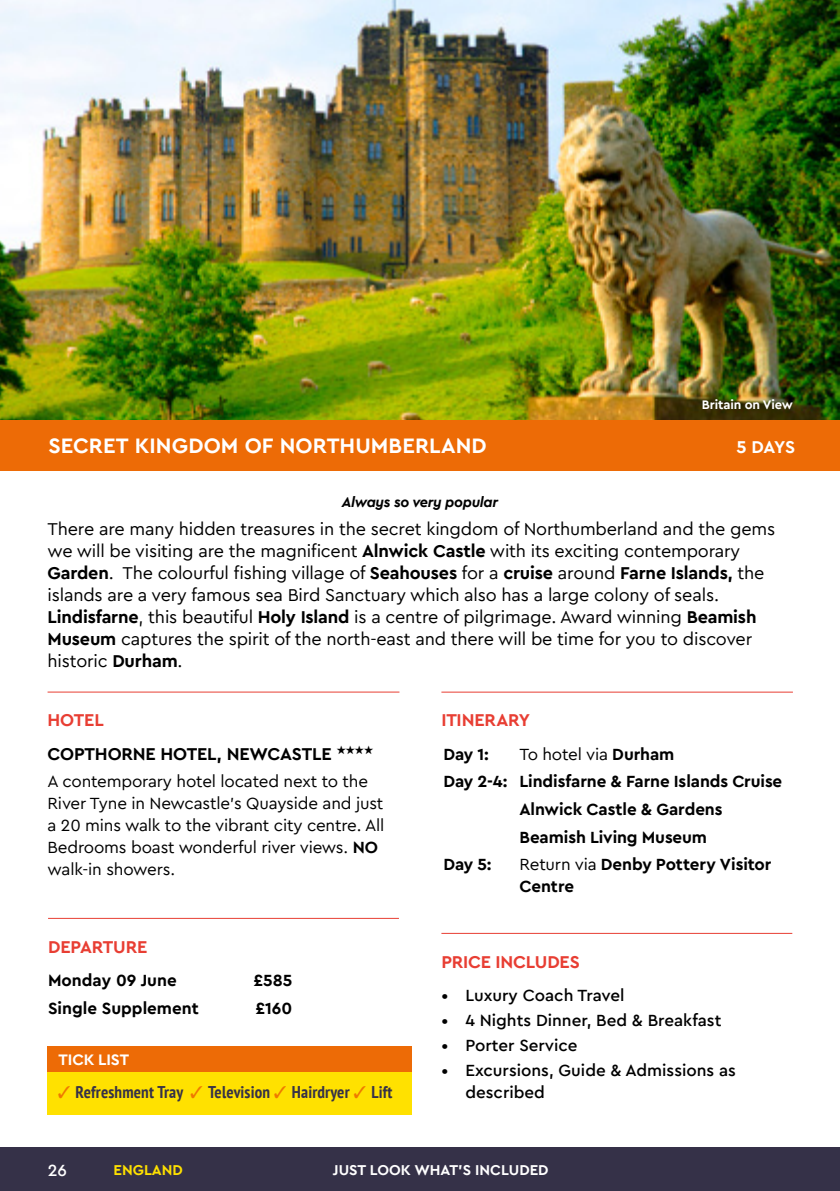
<style>
.page{position:relative;width:840px;height:1191px;background:#fff}
.page>*{position:absolute;margin:0;border:0;box-sizing:border-box;transform-origin:0 0}
.TOUR_destination{font:700 22px "Cera Pro Macmillan";letter-spacing:.005em;color:#fff}
.TOUR_COPY{font:18px/22px "Cera Pro Macmillan";letter-spacing:-.01em;color:#000}
.ORANGE_HEADINGS{font:700 18px "Cera Pro Macmillan";letter-spacing:-.01em;color:#e83e33}
.Web_address_Hotel{font:700 18px "Cera Pro Macmillan";letter-spacing:-.01em;color:#000}
.TOUR_destination-2{font:700 18px "Cera Pro Macmillan";color:#fff}
.Hotel_copy{font:17px/22px "Cera Pro Macmillan";letter-spacing:-.01em;color:#000}
.ITINERARY_copy{font:700 17px/22px "Cera Pro Macmillan";letter-spacing:-.005em;color:#000}
.t1{font:500 17px "Cera Pro Macmillan";color:#000}
.Tick_list_copy{font:700 condensed 17px "PT Sans";letter-spacing:.01em;color:#353148}
.DEPARTURE_COST_Copy{font:700 17px "Cera Pro Macmillan";color:#000}
.ITINERARY_copy-2{font:17px "Cera Pro Macmillan";letter-spacing:-.01em;color:#000}
.t2{font:500 17px "Cera Pro Macmillan";color:#fff}
.Tick_list_heading{font:700 16px "Cera Pro Macmillan";letter-spacing:-.01em;color:#fff}
.Bottom_line_Left{font:700 15px "Cera Pro Macmillan";color:#fff}
.Bottom_line_Left-2{font:700 15px "Cera Pro Macmillan";color:#ffe100}
.TOUR_COPY-2{font:italic 700 14.6px "Cera Pro Macmillan";letter-spacing:-.02em;color:#000}
.WELCOME_PAGE_COPY{font:700 13px "Cera Pro Macmillan";letter-spacing:-.01em;color:#fff}
.s1{font-weight:700}
.s2{font-weight:400}
.s3{color:#ef7900}
</style>
<div class="page">
<div style="left:0;top:1147px;width:839px;height:44px;background:#353148"></div>
<img style="left:0;top:0;width:839px;height:420px">
<div style="left:0;top:420px;width:839px;height:50px;background:#ed6b06"></div>
<hr style="left:48px;top:691px;width:351px;height:1px;background:#e83e33">
<hr style="left:48px;top:918px;width:351px;height:1px;background:#e83e33">
<hr style="left:441px;top:692px;width:351px;height:1px;background:#e83e33">
<hr style="left:441px;top:933px;width:350px;height:1px;background:#e83e33">
<div style="left:47px;top:1072px;width:364px;height:43px;background:#ffe100"></div>
<div style="left:47px;top:1046px;width:364px;height:26px;background:#ed6b06"></div>
<p class="WELCOME_PAGE_COPY" style="left:701px;top:394px;width:92px">Britain on View</p>
<p class="TOUR_destination" style="left:48px;top:428px;width:439px">SECRET KINGDOM OF NORTHUMBERLAND</p>
<p class="TOUR_destination-2" style="left:736px;top:432px;width:60px">5 DAYS</p>
<p class="TOUR_COPY-2" style="left:341px;top:490px;width:158px">Always so very popular</p>
<p class="TOUR_COPY" style="left:48px;top:516px;width:728px">There are many hidden treasures in the secret kingdom of Northumberland and the gems we will be visiting are the magnificent <span class="s1">Alnwick Castle</span> with its exciting contemporary <span class="s1">Garden</span>. The colourful fishing village of <span class="s1">Seahouses</span> for a <span class="s1">cruise</span> around <span class="s1">Farne Islands,</span> the islands are a very famous sea Bird Sanctuary which also has a large colony of seals.</p>
<p class="TOUR_COPY" style="left:48px;top:604px;width:710px"><span class="s1">Lindisfarne</span>, this beautiful <span class="s1">Holy Island</span> is a centre of pilgrimage. Award winning <span class="s1">Beamish<br>Museum</span> captures the spirit of the north-east and there will be time for you to discover historic <span class="s1">Durham</span>.</p>
<p class="ORANGE_HEADINGS" style="left:48px;top:706px;width:58px">HOTEL</p>
<p class="Web_address_Hotel" style="left:48px;top:739px;width:327px">COPTHORNE HOTEL, NEWCASTLE ★★★★</p>
<p class="Hotel_copy" style="left:48px;top:769px;width:338px">A contemporary hotel located next to the River Tyne in Newcastle’s Quayside and just a 20 mins walk to the vibrant city centre. All Bedrooms boast wonderful river views. <span class="s1">NO </span>walk-in showers.</p>
<p class="ORANGE_HEADINGS" style="left:48px;top:932px;width:101px">DEPARTURE</p>
<p class="DEPARTURE_COST_Copy" style="left:48px;top:967px;width:130px">Monday 09 June</p>
<p class="DEPARTURE_COST_Copy" style="left:253px;top:967px;width:40px">£585</p>
<p class="DEPARTURE_COST_Copy" style="left:48px;top:994px;width:152px">Single Supplement</p>
<p class="DEPARTURE_COST_Copy" style="left:255px;top:994px;width:38px">£160</p>
<p class="Tick_list_heading" style="left:59px;top:1047px;width:72px">TICK LIST</p>
<p class="ORANGE_HEADINGS" style="left:441px;top:706px;width:90px">ITINERARY</p>
<p class="ITINERARY_copy" style="left:443px;top:741px;width:47px">Day 1:</p>
<p class="ITINERARY_copy-2" style="left:519px;top:741px;width:156px">To hotel via <span class="s1">Durham</span></p>
<p class="ITINERARY_copy" style="left:443px;top:769px;width:340px">Day 2-4: Lindisfarne &amp; Farne Islands Cruise</p>
<p class="ITINERARY_copy" style="left:519px;top:796px;width:204px">Alnwick Castle &amp; Gardens</p>
<p class="ITINERARY_copy" style="left:519px;top:824px;width:189px">Beamish Living Museum</p>
<p class="ITINERARY_copy" style="left:443px;top:852px;width:50px">Day 5:</p>
<p class="ITINERARY_copy" style="left:519px;top:852px;width:253px"><span class="s2">Return via</span> Denby Pottery Visitor<br>Centre</p>
<p class="ORANGE_HEADINGS" style="left:441px;top:947px;width:140px">PRICE INCLUDES</p>
<p class="t1" style="left:441px;top:982px;width:184px">• Luxury Coach Travel</p>
<p class="t1" style="left:441px;top:1007px;width:281px">• 4 Nights Dinner, Bed &amp; Breakfast</p>
<p class="t1" style="left:441px;top:1032px;width:137px">• Porter Service</p>
<p class="t1" style="left:441px;top:1056px;width:296px">• Excursions, Guide &amp; Admissions as</p>
<p class="Tick_list_copy" style="left:58px;top:1081px;width:336px"><span class="s3">✓</span> Refreshment Tray <span class="s3">✓</span> Television <span class="s3">✓</span> Hairdryer <span class="s3">✓</span> Lift</p>
<p class="t1" style="left:465px;top:1078px;width:81px">described</p>
<p class="t2" style="left:48px;top:1157px;width:21px">26</p>
<p class="Bottom_line_Left-2" style="left:113px;top:1158px;width:71px">ENGLAND</p>
<p class="Bottom_line_Left" style="left:333px;top:1158px;width:217px">JUST LOOK WHAT’S INCLUDED</p>
</div>
